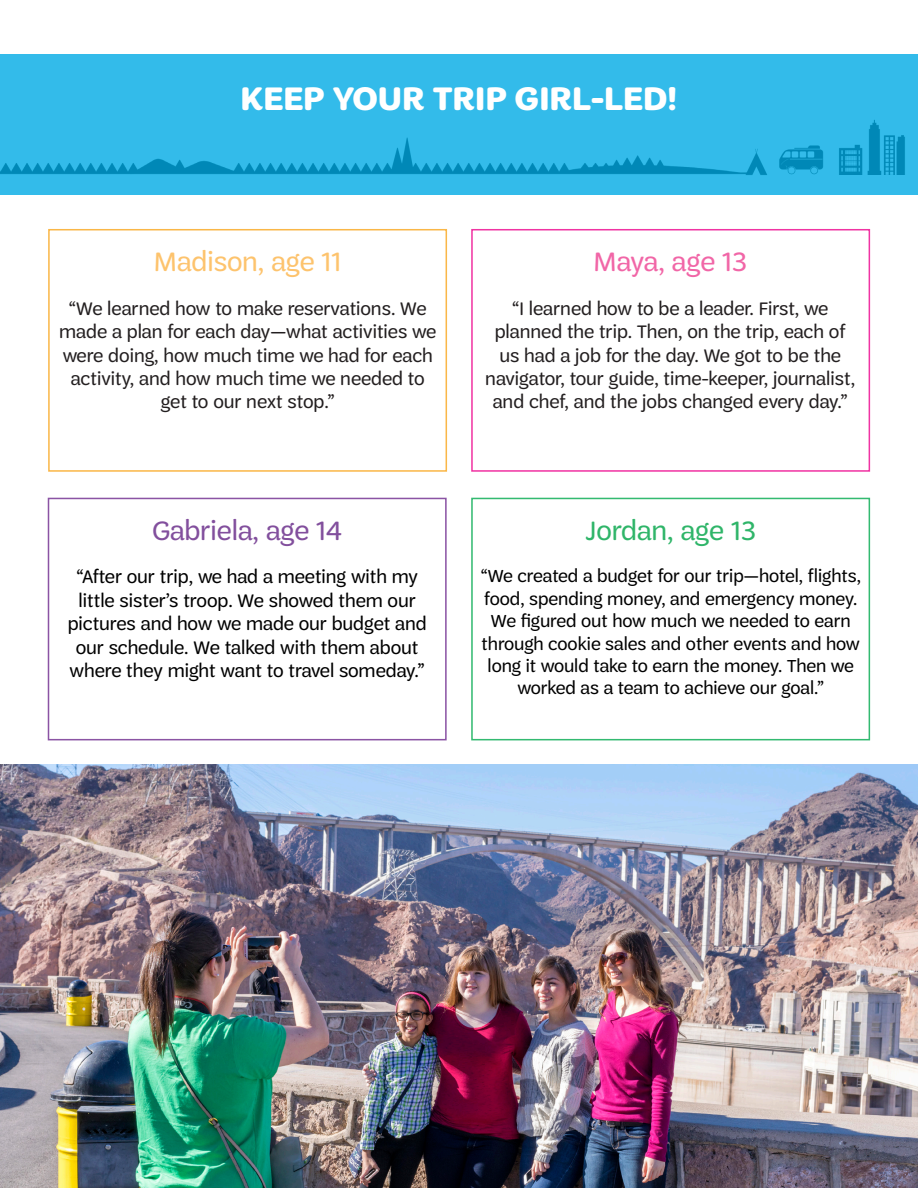
<style>
.page{position:relative;width:918px;height:1188px;background:#fff}
.page>*{position:absolute;margin:0;border:0;box-sizing:border-box;transform-origin:0 0}
.t1{font:700 34.5px "Trefoil Sans";letter-spacing:.01em;color:#fff}
.t2{font:28.5px "Trefoil Sans";color:#824f9d}
.t3{font:28.5px "Trefoil Sans";color:#fdc36d}
.t4{font:28.5px "Trefoil Sans";color:#2fb569}
.t5{font:28.5px "Trefoil Sans";color:#f166a7}
.t6{font:19.5px/23.4px "Trefoil Sans";color:#231f20;text-align:center}
.t7{font:19.5px/23.4px "Trefoil Sans";color:#000;text-align:center}
.t8{font:18.6px/22.4px "Trefoil Sans";color:#000;text-align:center}
</style>
<div class="page">
<img style="left:0;top:765px;width:918px;height:423px">
<img style="left:0;top:194px;width:749px;height:1px">
<div style="left:48px;top:229px;width:399px;height:243px;border:2px solid #f9a51b"></div>
<div style="left:471px;top:498px;width:399px;height:242px;border:2px solid #00a94e"></div>
<div style="left:471px;top:229px;width:399px;height:243px;border:2px solid #ed028c"></div>
<div style="left:48px;top:498px;width:399px;height:242px;border:2px solid #6e2a8e"></div>
<div style="left:0;top:54px;width:918px;height:140px;background:#33bbea"></div>
<p class="t1" style="left:241px;top:79px;width:438px">KEEP YOUR TRIP GIRL-LED!</p>
<p class="t3" style="left:154px;top:246px;width:189px">Madison, age 11</p>
<p class="t6" style="left:59px;top:297px;width:378px">“We learned how to make reservations. We made a plan for each day—what activities we were doing, how much time we had for each activity, and how much time we needed to get to our next stop.”</p>
<p class="t2" style="left:152px;top:515px;width:192px">Gabriela, age 14</p>
<p class="t7" style="left:68px;top:565px;width:361px">“After our trip, we had a meeting with my little sister’s troop. We showed them our pictures and how we made our budget and our schedule. We talked with them about where they might want to travel someday.”</p>
<p class="t5" style="left:594px;top:246px;width:155px">Maya, age 13</p>
<p class="t6" style="left:485px;top:297px;width:371px">“I learned how to be a leader. First, we planned the trip. Then, on the trip, each of us had a job for the day. We got to be the navigator, tour guide, time-keeper, journalist, and chef, and the jobs changed every day.”</p>
<p class="t4" style="left:586px;top:515px;width:171px">Jordan, age 13</p>
<p class="t8" style="left:481px;top:565px;width:382px">“We created a budget for our trip—hotel, flights, food, spending money, and emergency money.<br>We figured out how much we needed to earn through cookie sales and other events and how long it would take to earn the money. Then we worked as a team to achieve our goal.”</p>
</div>
